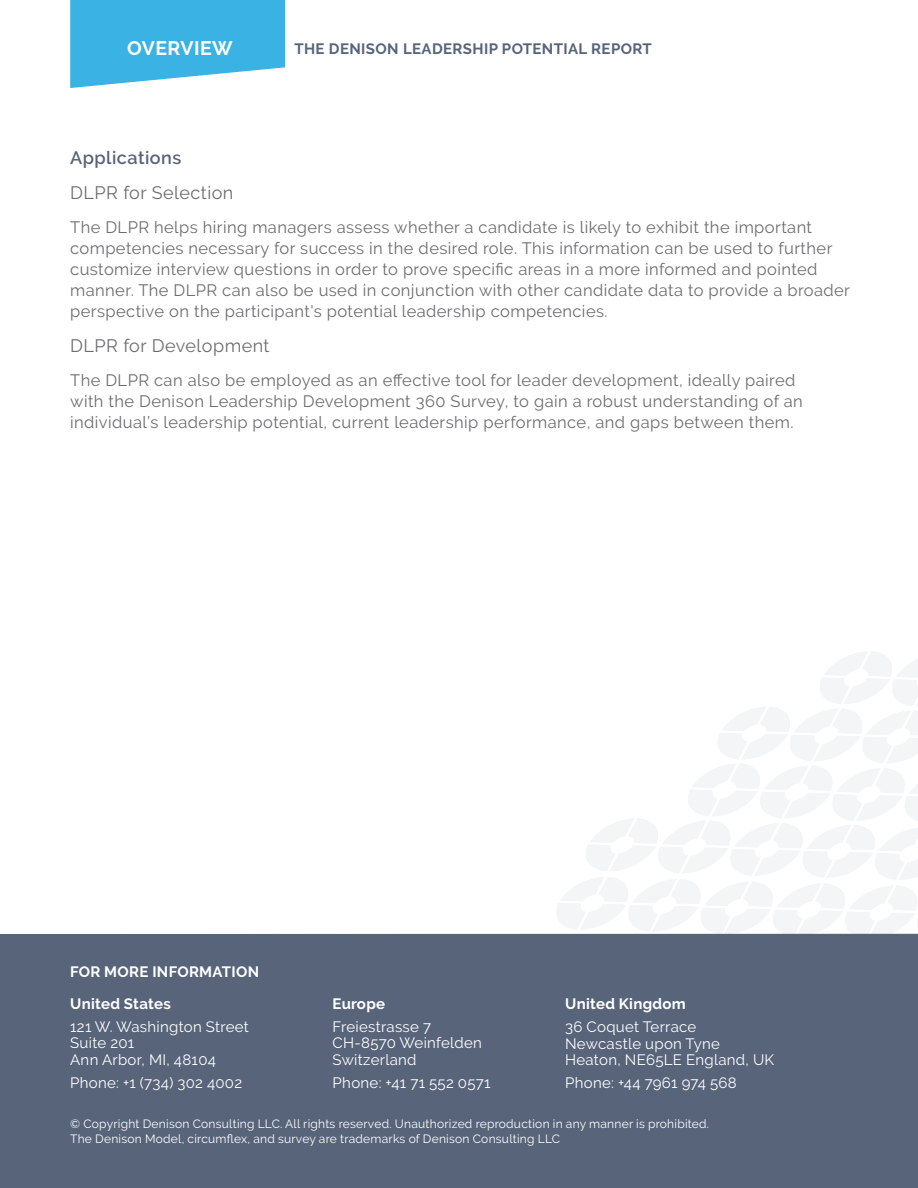
<style>
.page{position:relative;width:918px;height:1188px;background:#fff}
.page>*{position:absolute;margin:0;border:0;box-sizing:border-box;transform-origin:0 0}
.t1{font:700 19.5px "Raleway";letter-spacing:.02em;color:#fff}
.t2{font:18px "Raleway";letter-spacing:.025em;color:#6c6d70}
.t3{font:600 18px "Raleway";letter-spacing:.025em;color:#57647a}
.t4{font:16.5px/21px "Raleway";letter-spacing:.025em;color:#6c6d70}
.t5{font:15px/16.5px "Raleway";letter-spacing:.02em;color:#fff}
.t6{font:700 15px/32.1px "Raleway";letter-spacing:.02em;color:#fff}
.t7{font:700 15px "Raleway";letter-spacing:.025em;color:#57647a}
.t8{font:12px/15px "Raleway";letter-spacing:.02em;color:#fff}
</style>
<div class="page">
<svg style="left:525px;top:652px;width:393px;height:282px"></svg>
<div style="left:0;top:934px;width:918px;height:254px;background:#57647a"></div>
<svg style="left:70px;top:0;width:215px;height:88px"></svg>
<p class="t1" style="left:127px;top:37px;width:107px">OVERVIEW</p>
<p class="t7" style="left:294px;top:40px;width:359px">THE DENISON LEADERSHIP POTENTIAL REPORT</p>
<p class="t3" style="left:70px;top:148px;width:113px">Applications</p>
<p class="t2" style="left:70px;top:182px;width:165px">DLPR for Selection</p>
<p class="t4" style="left:70px;top:217px;width:781px">The DLPR helps hiring managers assess whether a candidate is likely to exhibit the important competencies necessary for success in the desired role. This information can be used to further customize interview questions in order to prove specific areas in a more informed and pointed manner. The DLPR can also be used in conjunction with other candidate data to provide a broader perspective on the participant's potential leadership competencies.</p>
<p class="t2" style="left:70px;top:335px;width:201px">DLPR for Development</p>
<p class="t4" style="left:70px;top:370px;width:734px">The DLPR can also be employed as an effective tool for leader development, ideally paired with the Denison Leadership Development 360 Survey, to gain a robust understanding of an individual’s leadership potential, current leadership performance, and gaps between them.</p>
<p class="t6" style="left:70px;top:955px;width:190px">FOR MORE INFORMATION<br>United States</p>
<p class="t5" style="left:70px;top:1018px;width:180px">121 W. Washington Street<br>Suite 201<br>Ann Arbor, MI, 48104</p>
<p class="t5" style="left:70px;top:1075px;width:174px">Phone: +1 (734) 302 4002</p>
<p class="t6" style="left:565px;top:988px;width:122px">United Kingdom</p>
<p class="t5" style="left:565px;top:1018px;width:211px">36 Coquet Terrace<br>Newcastle upon Tyne<br>Heaton, NE65LE England, UK</p>
<p class="t5" style="left:565px;top:1075px;width:173px">Phone: +44 7961 974 568</p>
<p class="t8" style="left:70px;top:1117px;width:641px">© Copyright Denison Consulting LLC. All rights reserved. Unauthorized reproduction in any manner is prohibited.<br>The Denison Model, circumflex, and survey are trademarks of Denison Consulting LLC</p>
<p class="t6" style="left:333px;top:987px;width:54px">Europe</p>
<p class="t5" style="left:333px;top:1018px;width:151px">Freiestrasse 7<br>CH-8570 Weinfelden<br>Switzerland</p>
<p class="t5" style="left:333px;top:1075px;width:159px">Phone: +41 71 552 0571</p>
</div>
